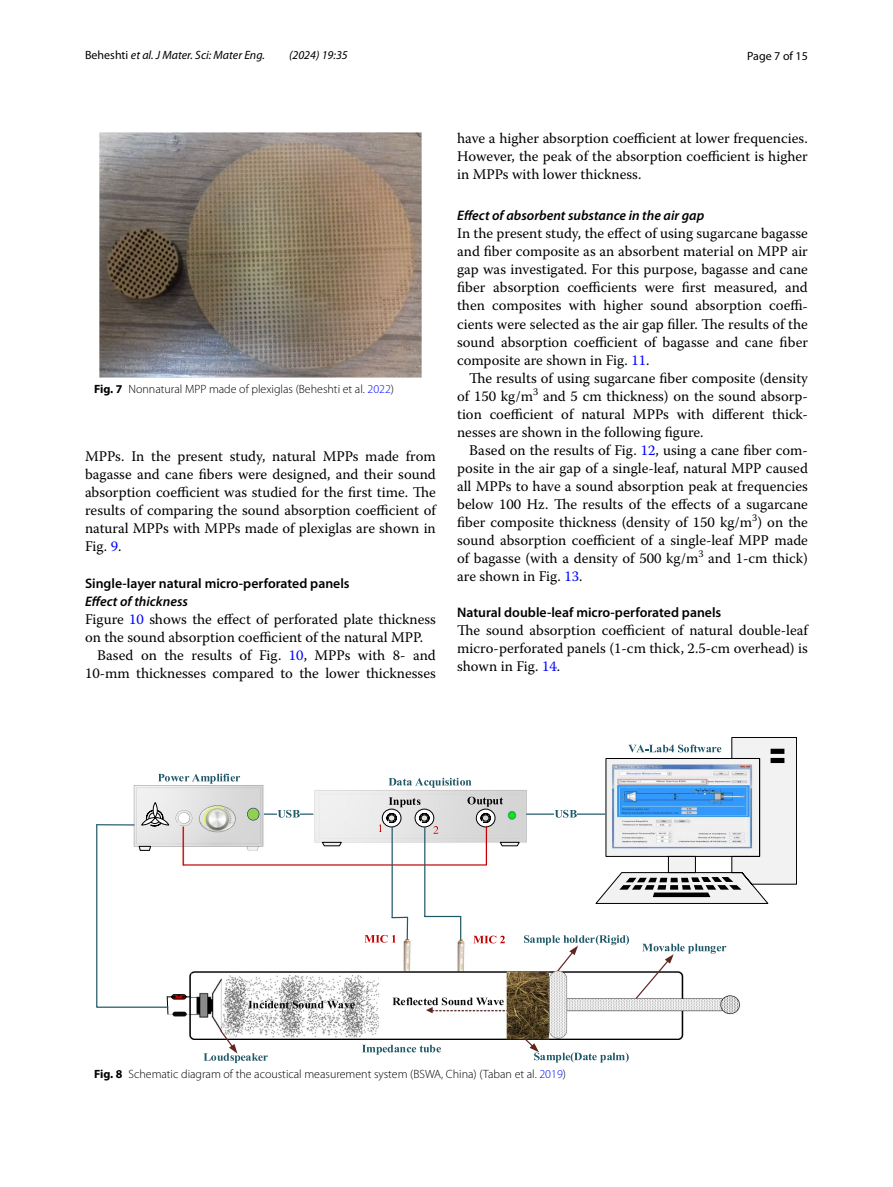
<style>
.page{position:relative;width:893px;height:1187px;background:#fff}
.page>*{position:absolute;margin:0;border:0;box-sizing:border-box;transform-origin:0 0}
.t1{font:14.7px/18px "Warnock Pro";color:#000;text-align:justify}
.t2{font:600 13.8px "Myriad Pro";color:#000}
.t3{font:italic 600 13.8px "Myriad Pro";color:#000}
.t4{font:300 12px "Myriad Pro";color:#000}
.t5{font:italic 12px "Myriad Pro";color:#000}
.t6{font:12px "Myriad Pro";color:#000}
.s1{font-style:normal}
.s2{font-weight:700}
.s3{color:#00f}
</style>
<div class="page">
<img style="left:100px;top:133px;width:321px;height:244px">
<img style="left:173px;top:1016px;width:511px;height:23px">
<svg style="left:524px;top:1038px;width:105px;height:24px"></svg>
<svg style="left:362px;top:1044px;width:79px;height:10px"></svg>
<svg style="left:203px;top:1029px;width:65px;height:33px"></svg>
<svg style="left:96px;top:737px;width:701px;height:279px"></svg>
<p class="t5" style="left:85px;top:48px;width:181px"><span class="s1">Beheshti</span> et al. J Mater. Sci: Mater Eng.</p>
<p class="t5" style="left:289px;top:48px;width:60px">(2024) 19:35</p>
<p class="t6" style="left:747px;top:48px;width:62px">Page 7 of 15</p>
<p class="t4" style="left:94px;top:382px;width:302px"><span class="s2">Fig. 7</span> Nonnatural MPP made of plexiglas (Beheshti et al. <span class="s3">2022</span>)</p>
<p class="t1" style="left:85px;top:447px;width:352px">MPPs. In the present study, natural MPPs made from bagasse and cane fibers were designed, and their sound absorption coefficient was studied for the first time. The results of comparing the sound absorption coefficient of natural MPPs with MPPs made of plexiglas are shown in Fig. <span class="s3">9</span>.</p>
<p class="t2" style="left:85px;top:574px;width:266px">Single‑layer natural micro‑perforated panels</p>
<p class="t3" style="left:85px;top:592px;width:104px">Effect of thickness</p>
<p class="t1" style="left:85px;top:609px;width:352px">Figure <span class="s3">10</span> shows the effect of perforated plate thickness</p>
<p class="t1" style="left:85px;top:627px;width:339px">on the sound absorption coefficient of the natural MPP.</p>
<p class="t1" style="left:97px;top:645px;width:340px">Based on the results of Fig. <span class="s3">10</span>, MPPs with 8- and</p>
<p class="t1" style="left:85px;top:663px;width:352px">10-mm thicknesses compared to the lower thicknesses</p>
<p class="t1" style="left:457px;top:128px;width:352px">have a higher absorption coefficient at lower frequencies.<br>However, the peak of the absorption coefficient is higher in MPPs with lower thickness.</p>
<p class="t3" style="left:457px;top:207px;width:249px">Effect of absorbent substance in the air gap</p>
<p class="t1" style="left:457px;top:224px;width:352px">In the present study, the effect of using sugarcane bagasse and fiber composite as an absorbent material on MPP air gap was investigated. For this purpose, bagasse and cane fiber absorption coefficients were first measured, and then composites with higher sound absorption coeffi&shy;cients were selected as the air gap filler. The results of the sound absorption coefficient of bagasse and cane fiber composite are shown in Fig. <span class="s3">11</span>.</p>
<p class="t1" style="left:457px;top:368px;width:352px;text-indent:12px">The results of using sugarcane fiber composite (density of 150 kg/m<sup>3</sup> and 5 cm thickness) on the sound absorp&shy;tion coefficient of natural MPPs with different thick&shy;nesses are shown in the following figure.</p>
<p class="t1" style="left:457px;top:440px;width:352px;text-indent:12px">Based on the results of Fig. <span class="s3">12</span>, using a cane fiber com&shy;posite in the air gap of a single-leaf, natural MPP caused all MPPs to have a sound absorption peak at frequencies below 100 Hz. The results of the effects of a sugarcane fiber composite thickness (density of 150 kg/m<sup>3</sup>) on the sound absorption coefficient of a single-leaf MPP made of bagasse (with a density of 500 kg/m<sup>3</sup> and 1-cm thick) are shown in Fig. <span class="s3">13</span>.</p>
<p class="t2" style="left:457px;top:603px;width:266px">Natural double‑leaf micro‑perforated panels</p>
<p class="t1" style="left:457px;top:620px;width:352px">The sound absorption coefficient of natural double-leaf micro-perforated panels (1-cm thick, 2.5-cm overhead) is shown in Fig. <span class="s3">14</span>.</p>
<p class="t4" style="left:94px;top:1067px;width:473px"><span class="s2">Fig. 8</span> Schematic diagram of the acoustical measurement system (BSWA, China) (Taban et al. <span class="s3">2019</span>)</p>
</div>
